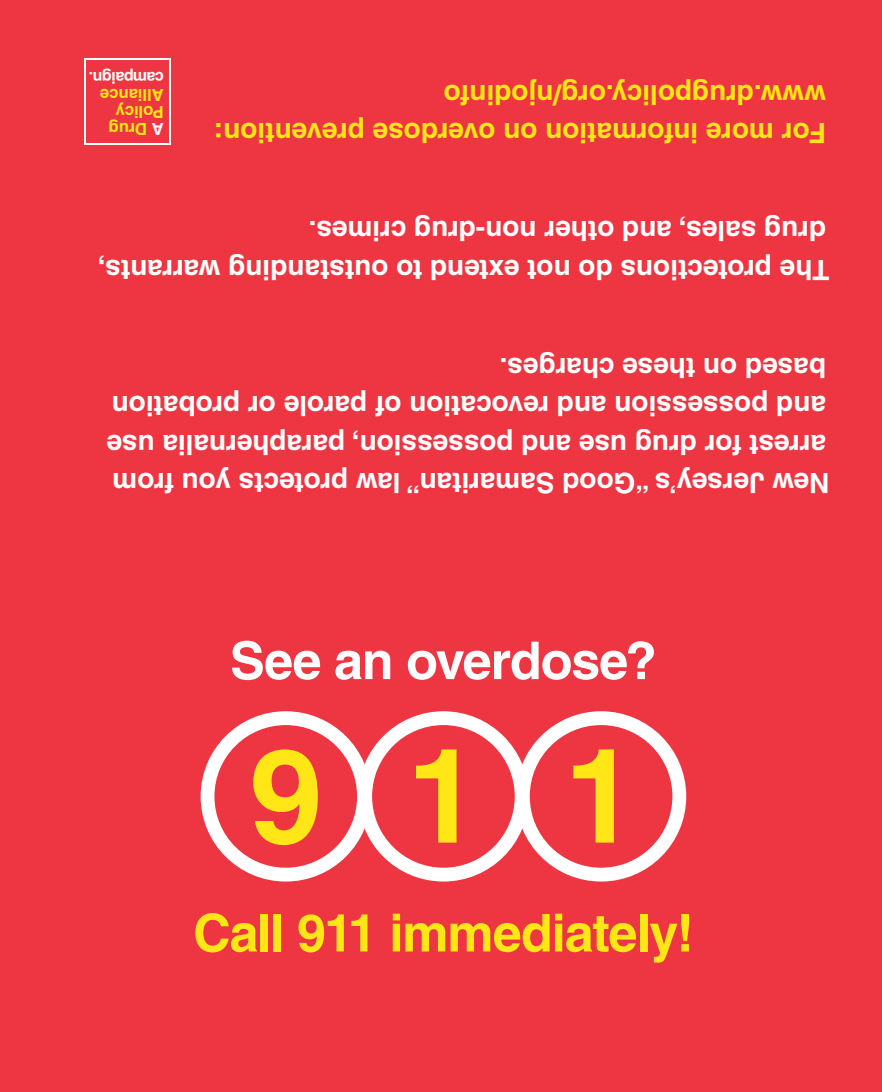
<style>
.page{position:relative;width:882px;height:1092px;background:#fff}
.page>*{position:absolute;margin:0;border:0;box-sizing:border-box;transform-origin:0 0}
.t1{font:700 131.25px "Helvetica LT Std";color:#ffe616}
.Bullet{font:700 52.15px "Helvetica LT Std";letter-spacing:-.025em;color:#ffe616}
.Bullet-2{font:700 52.15px "Helvetica LT Std";letter-spacing:-.02em;color:#fff}
.t2{font:700 28px/38.5px "Helvetica LT Std";color:#fff}
.t3{font:700 28px/38.5px "Helvetica LT Std";color:#ffe616}
.t4{font:700 16.8px/17.2px "Helvetica LT Std";color:#ffe616}
.t5{font:700 16.1px "Helvetica LT Std";letter-spacing:-.03em;color:#fff}
.s1{color:#fff}
</style>
<div class="page">
<div style="left:0;top:546px;width:882px;height:546px;background:#ee3642"></div>
<div style="left:201px;top:711px;width:170px;height:171px;border:14px solid #fff;border-radius:50%"></div>
<div style="left:358px;top:711px;width:171px;height:171px;border:14px solid #fff;border-radius:50%"></div>
<div style="left:516px;top:711px;width:170px;height:171px;border:14px solid #fff;border-radius:50%"></div>
<div style="left:0;top:0;width:882px;height:546px;background:#ee3642"></div>
<svg style="left:84px;top:59px;width:86px;height:86px"></svg>
<div style="left:86px;top:61px;width:82px;height:82px;background:#ee3642"></div>
<p class="t5" style="left:164px;top:88px;width:77px;rotate:-180deg">campaign.</p>
<p class="t4" style="left:164px;top:138px;width:65px;rotate:-180deg"><span class="s1">A</span> Drug<br>Policy<br>Alliance</p>
<p class="t3" style="left:826px;top:153px;width:614px;rotate:-180deg">For more information on overdose prevention: www.drugpolicy.org/njodinfo</p>
<p class="t2" style="left:830px;top:289px;width:733px;rotate:-180deg">The protections do not extend to outstanding warrants, drug sales, and other non-drug crimes.</p>
<p class="t2" style="left:830px;top:503px;width:725px;rotate:-180deg">New Jersey’s “Good Samaritan” law protects you from arrest for drug use and possession, paraphernalia use and possession and revocation of parole or probation based on these charges.</p>
<p class="Bullet-2" style="left:230px;top:629px;width:428px">See an overdose?</p>
<p class="t1" style="left:249px;top:716px;width:74px">9</p>
<p class="t1" style="left:407px;top:716px;width:74px">1</p>
<p class="t1" style="left:564px;top:716px;width:74px">1</p>
<p class="Bullet" style="left:193px;top:901px;width:502px">Call 911 immediately!</p>
</div>
